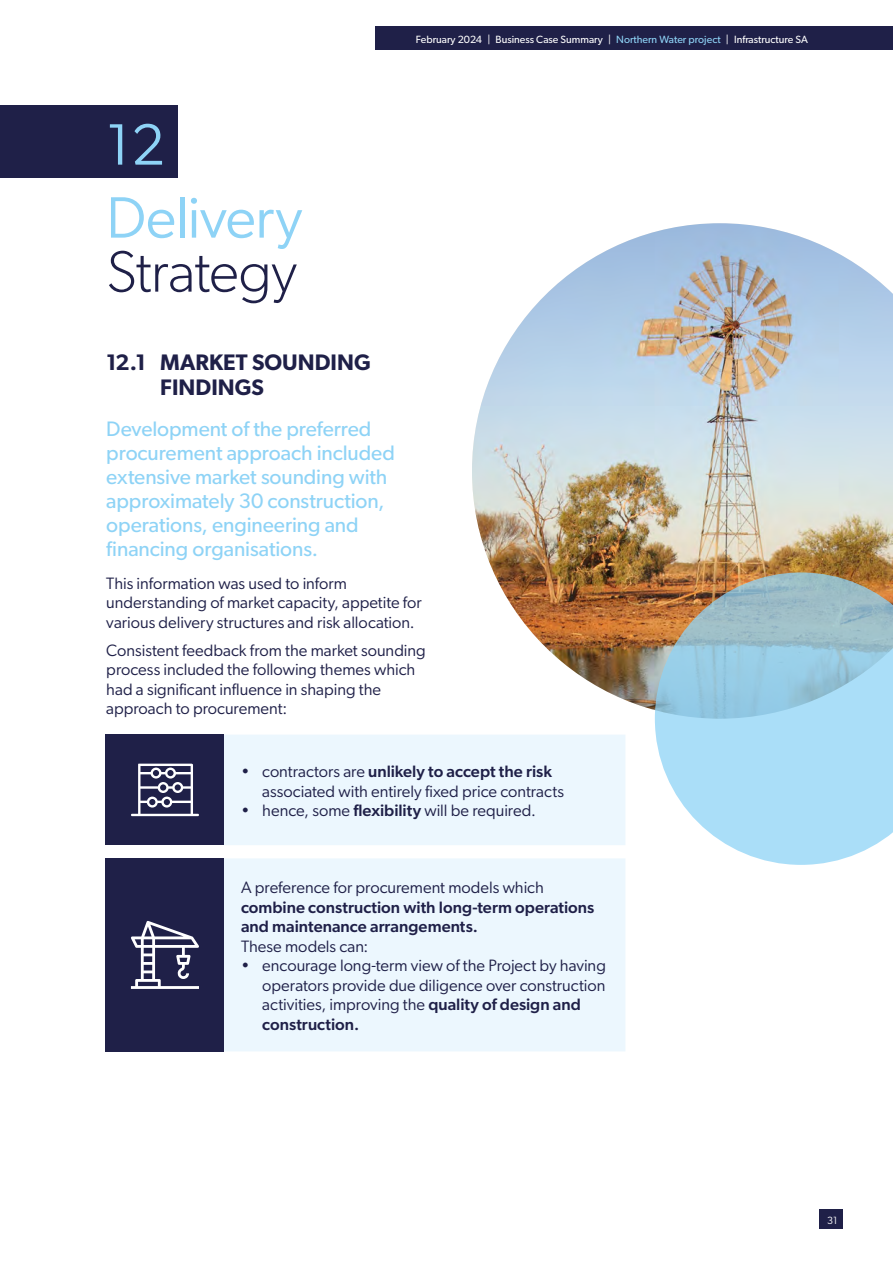
<style>
.page{position:relative;width:893px;height:1263px;background:#fff}
.page>*{position:absolute;margin:0;border:0;box-sizing:border-box;transform-origin:0 0}
.t1{font:58.5px "Gibson";letter-spacing:-.01em;color:#8ed3f6}
.t2{font:300 58.5px "Gibson";letter-spacing:-.015em;color:#1f2048}
.t3{font:600 22.5px/25.5px "Gibson";color:#1f2048}
.t4{font:21px/24px "Gibson";letter-spacing:-.005em;color:#8ed3f6}
.t5{font:16.5px/19.5px "Gibson";color:#1f2048}
.t6{font:500 16.5px/19.5px "Gibson";color:#1f2048}
.t7{font:10.5px "Gibson";color:#fff}
.t8{font:10.5px "Gibson";color:#fff}
.s1{color:#8ed3f6}
.s2{font-weight:500}
</style>
<div class="page">
<div style="left:375px;top:27px;width:518px;height:23px;background:#1f2048"></div>
<div style="left:820px;top:1210px;width:23px;height:19px;background:#1f2048"></div>
<div style="left:106px;top:735px;width:118px;height:110px;background:#1f2048"></div>
<div style="left:224px;top:735px;width:401px;height:316px;background:#ecf7fe"></div>
<div style="left:106px;top:858px;width:118px;height:193px;background:#1f2048"></div>
<svg style="left:131px;top:764px;width:68px;height:52px"></svg>
<svg style="left:131px;top:921px;width:68px;height:68px"></svg>
<div style="left:0;top:105px;width:177px;height:72px;background:#1f2048"></div>
<img style="left:472px;top:223px;width:421px;height:496px">
<svg style="left:655px;top:572px;width:238px;height:293px;background:#accddb"></svg>
<h1 class="t1" style="left:106px;top:109px;width:60px">12</h1>
<h1 class="t1" style="left:106px;top:182px;width:197px">Delivery</h1>
<h1 class="t2" style="left:106px;top:236px;width:192px">Strategy</h1>
<p class="t7" style="left:416px;top:33px;width:393px">February 2024 | Business Case Summary | <span class="s1">Northern Water project</span> | Infrastructure SA</p>
<h2 class="t3" style="left:160px;top:349px;width:212px;text-indent:-54px">12.1 MARKET SOUNDING<br>FINDINGS</h2>
<p class="t4" style="left:106px;top:417px;width:290px">Development of the preferred procurement approach included extensive market sounding with approximately 30 construction, operations, engineering and financing organisations.</p>
<p class="t5" style="left:106px;top:573px;width:317px">This information was used to inform understanding of market capacity, appetite for various delivery structures and risk allocation.</p>
<p class="t5" style="left:106px;top:640px;width:321px">Consistent feedback from the market sounding process included the following themes which had a significant influence in shaping the approach to procurement:</p>
<p class="t5" style="left:262px;top:761px;width:303px;text-indent:-21px">• contractors are <span class="s2">unlikely to accept the risk </span>associated with entirely fixed price contracts</p>
<p class="t5" style="left:241px;top:800px;width:296px">• hence, some <span class="s2">flexibility</span> will be required.</p>
<p class="t5" style="left:241px;top:877px;width:304px">A preference for procurement models which</p>
<p class="t6" style="left:241px;top:897px;width:355px">combine construction with long-term operations and maintenance arrangements.</p>
<p class="t5" style="left:241px;top:936px;width:129px">These models can:</p>
<p class="t5" style="left:262px;top:956px;width:345px;text-indent:-21px">• encourage long-term view of the Project by having operators provide due diligence over construction activities, improving the <span class="s2">quality of design and construction.</span></p>
<p class="t8" style="left:827px;top:1213px;width:12px">31</p>
</div>
